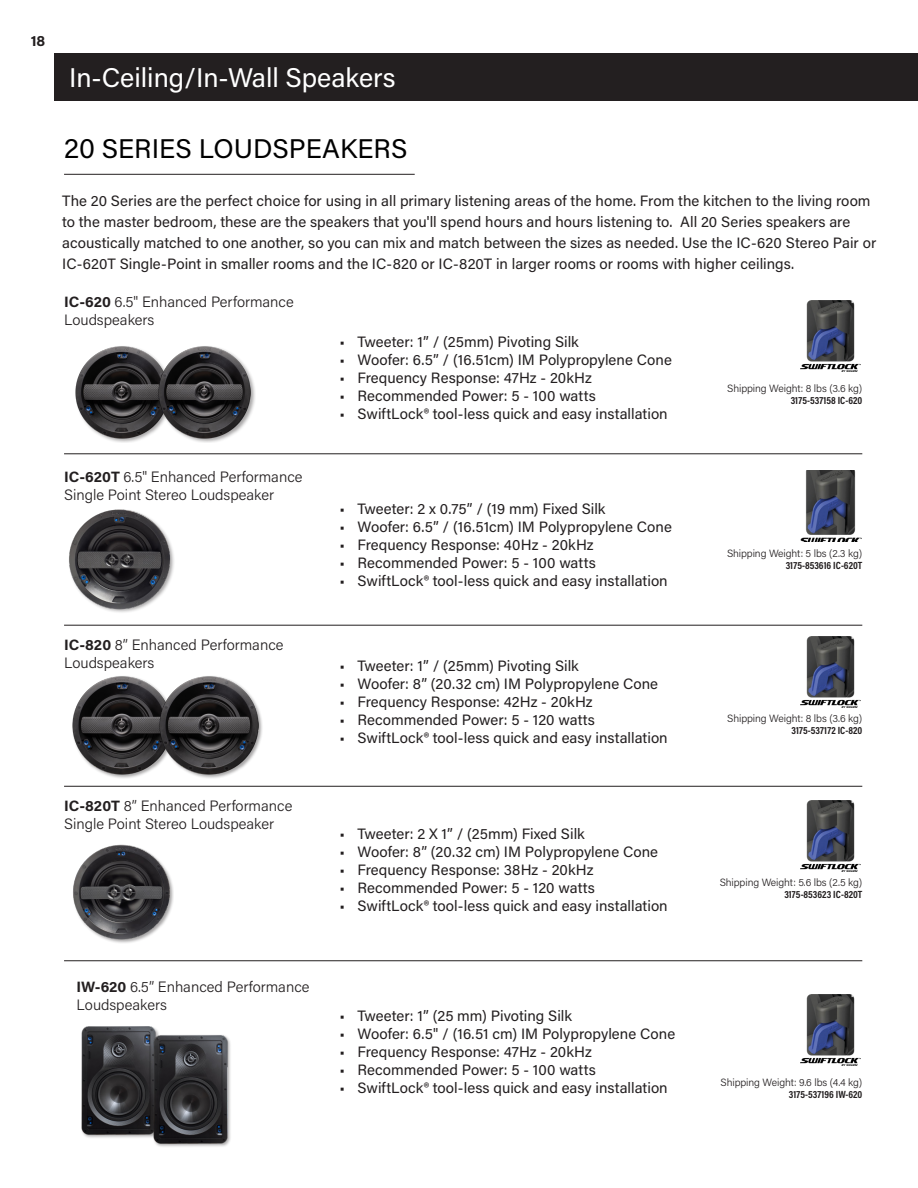
<style>
.page{position:relative;width:918px;height:1188px;background:#fff}
.page>*{position:absolute;margin:0;border:0;box-sizing:border-box;transform-origin:0 0}
.Page_Header{font:27px "Acumin Pro";color:#fff}
.Page_Header-2{font:27px "Acumin Pro";color:#000}
.price{font:15px/21px "Acumin Pro";color:#231f20}
.subhead{font:300 15px/18px "Acumin Pro";color:#231f20}
.t1{font:700 15px "Acumin Pro";color:#231f20}
.dimensions{font:300 10.5px/12px "Acumin Pro";letter-spacing:-.01em;color:#231f20;text-align:right}
.s1{font-weight:700}
.s2{font-family:"Acumin Pro Cond";font-weight:700}
</style>
<div class="page">
<div style="left:54px;top:54px;width:864px;height:47px;background:#231f20"></div>
<div style="left:72px;top:676px;width:104px;height:103px;background:#231f20;opacity:.4"></div>
<img style="left:72px;top:676px;width:87px;height:98px">
<div style="left:159px;top:676px;width:104px;height:103px;background:#231f20;opacity:.4"></div>
<img style="left:160px;top:676px;width:99px;height:98px">
<div style="left:73px;top:844px;width:101px;height:100px;background:#231f20;opacity:.4"></div>
<img style="left:73px;top:844px;width:99px;height:98px">
<div style="left:75px;top:345px;width:98px;height:98px;background:#231f20;opacity:.4"></div>
<img style="left:76px;top:347px;width:82px;height:91px">
<img style="left:69px;top:509px;width:105px;height:103px">
<img style="left:81px;top:1026px;width:76px;height:112px">
<img style="left:148px;top:1030px;width:83px;height:117px">
<hr style="left:64px;top:174px;width:351px;height:1px;background:#231f20">
<hr style="left:64px;top:453px;width:798px;height:1px;background:#231f20">
<hr style="left:64px;top:625px;width:798px;height:1px;background:#231f20">
<hr style="left:64px;top:786px;width:798px;height:1px;background:#231f20">
<hr style="left:64px;top:960px;width:798px;height:1px;background:#231f20">
<img style="left:800px;top:301px;width:61px;height:71px">
<img style="left:800px;top:471px;width:62px;height:71px">
<img style="left:800px;top:637px;width:61px;height:71px">
<img style="left:800px;top:800px;width:61px;height:71px">
<img style="left:800px;top:995px;width:61px;height:71px">
<div style="left:158px;top:345px;width:98px;height:98px;background:#231f20;opacity:.4"></div>
<img style="left:159px;top:347px;width:92px;height:91px">
<p class="t1" style="left:31px;top:30px;width:16px">18</p>
<p class="Page_Header" style="left:69px;top:59px;width:328px">In-Ceiling/In-Wall Speakers</p>
<p class="Page_Header-2" style="left:64px;top:130px;width:345px">20 SERIES LOUDSPEAKERS</p>
<p class="price" style="left:62px;top:190px;width:816px">The 20 Series are the perfect choice for using in all primary listening areas of the home. From the kitchen to the living room to the master bedroom, these are the speakers that you'll spend hours and hours listening to. All 20 Series speakers are acoustically matched to one another, so you can mix and match between the sizes as needed. Use the IC-620 Stereo Pair or IC-620T Single-Point in smaller rooms and the IC-820 or IC-820T in larger rooms or rooms with higher ceilings.</p>
<p class="subhead" style="left:64px;top:292px;width:231px"><span class="s1">IC-620</span> 6.5" Enhanced Performance<br>Loudspeakers</p>
<p class="price" style="left:339px;top:331px;width:241px">• Tweeter: 1” / (25mm) Pivoting Silk</p>
<p class="price" style="left:339px;top:349px;width:334px">• Woofer: 6.5” / (16.51cm) IM Polypropylene Cone</p>
<p class="price" style="left:339px;top:367px;width:254px">• Frequency Response: 47Hz - 20kHz</p>
<p class="price" style="left:339px;top:385px;width:258px">• Recommended Power: 5 - 100 watts</p>
<p class="price" style="left:339px;top:403px;width:330px">• SwiftLock® tool-less quick and easy installation</p>
<p class="dimensions" style="left:727px;top:382px;width:137px">Shipping Weight: 8 lbs (3.6 kg)<br><span class="s2">3175-537158 IC-620</span></p>
<p class="subhead" style="left:64px;top:467px;width:240px"><span class="s1">IC-620T</span> 6.5" Enhanced Performance<br>Single Point Stereo Loudspeaker</p>
<p class="price" style="left:339px;top:498px;width:268px">• Tweeter: 2 x 0.75” / (19 mm) Fixed Silk</p>
<p class="price" style="left:339px;top:516px;width:334px">• Woofer: 6.5” / (16.51cm) IM Polypropylene Cone</p>
<p class="price" style="left:339px;top:534px;width:256px">• Frequency Response: 40Hz - 20kHz</p>
<p class="price" style="left:339px;top:552px;width:258px">• Recommended Power: 5 - 100 watts</p>
<p class="price" style="left:339px;top:570px;width:330px">• SwiftLock® tool-less quick and easy installation</p>
<p class="dimensions" style="left:727px;top:547px;width:137px">Shipping Weight: 5 lbs (2.3 kg)<br><span class="s2">3175-853616 IC-620T</span></p>
<p class="subhead" style="left:64px;top:635px;width:221px"><span class="s1">IC-820</span> 8” Enhanced Performance<br>Loudspeakers</p>
<p class="price" style="left:339px;top:654px;width:241px">• Tweeter: 1” / (25mm) Pivoting Silk</p>
<p class="price" style="left:339px;top:672px;width:320px">• Woofer: 8” (20.32 cm) IM Polypropylene Cone</p>
<p class="price" style="left:339px;top:690px;width:255px">• Frequency Response: 42Hz - 20kHz</p>
<p class="price" style="left:339px;top:708px;width:257px">• Recommended Power: 5 - 120 watts</p>
<p class="price" style="left:339px;top:726px;width:330px">• SwiftLock® tool-less quick and easy installation</p>
<p class="dimensions" style="left:727px;top:712px;width:137px">Shipping Weight: 8 lbs (3.6 kg)<br><span class="s2">3175-537172 IC-820</span></p>
<p class="subhead" style="left:64px;top:797px;width:230px"><span class="s1">IC-820T</span> 8” Enhanced Performance<br>Single Point Stereo Loudspeaker</p>
<p class="price" style="left:339px;top:822px;width:247px">• Tweeter: 2 X 1” / (25mm) Fixed Silk</p>
<p class="price" style="left:339px;top:840px;width:320px">• Woofer: 8” (20.32 cm) IM Polypropylene Cone</p>
<p class="price" style="left:339px;top:858px;width:256px">• Frequency Response: 38Hz - 20kHz</p>
<p class="price" style="left:339px;top:876px;width:257px">• Recommended Power: 5 - 120 watts</p>
<p class="price" style="left:339px;top:894px;width:330px">• SwiftLock® tool-less quick and easy installation</p>
<p class="dimensions" style="left:720px;top:876px;width:144px">Shipping Weight: 5.6 lbs (2.5 kg)<br><span class="s2">3175-853623 IC-820T</span></p>
<p class="subhead" style="left:77px;top:977px;width:234px"><span class="s1">IW-620</span> 6.5” Enhanced Performance<br>Loudspeakers</p>
<p class="price" style="left:339px;top:1005px;width:234px">• Tweeter: 1” (25 mm) Pivoting Silk</p>
<p class="price" style="left:339px;top:1023px;width:337px">• Woofer: 6.5" / (16.51 cm) IM Polypropylene Cone</p>
<p class="price" style="left:339px;top:1041px;width:254px">• Frequency Response: 47Hz - 20kHz</p>
<p class="price" style="left:339px;top:1059px;width:258px">• Recommended Power: 5 - 100 watts</p>
<p class="price" style="left:339px;top:1077px;width:330px">• SwiftLock® tool-less quick and easy installation</p>
<p class="dimensions" style="left:721px;top:1076px;width:143px">Shipping Weight: 9.6 lbs (4.4 kg)<br><span class="s2">3175-537196 IW-620</span></p>
</div>
